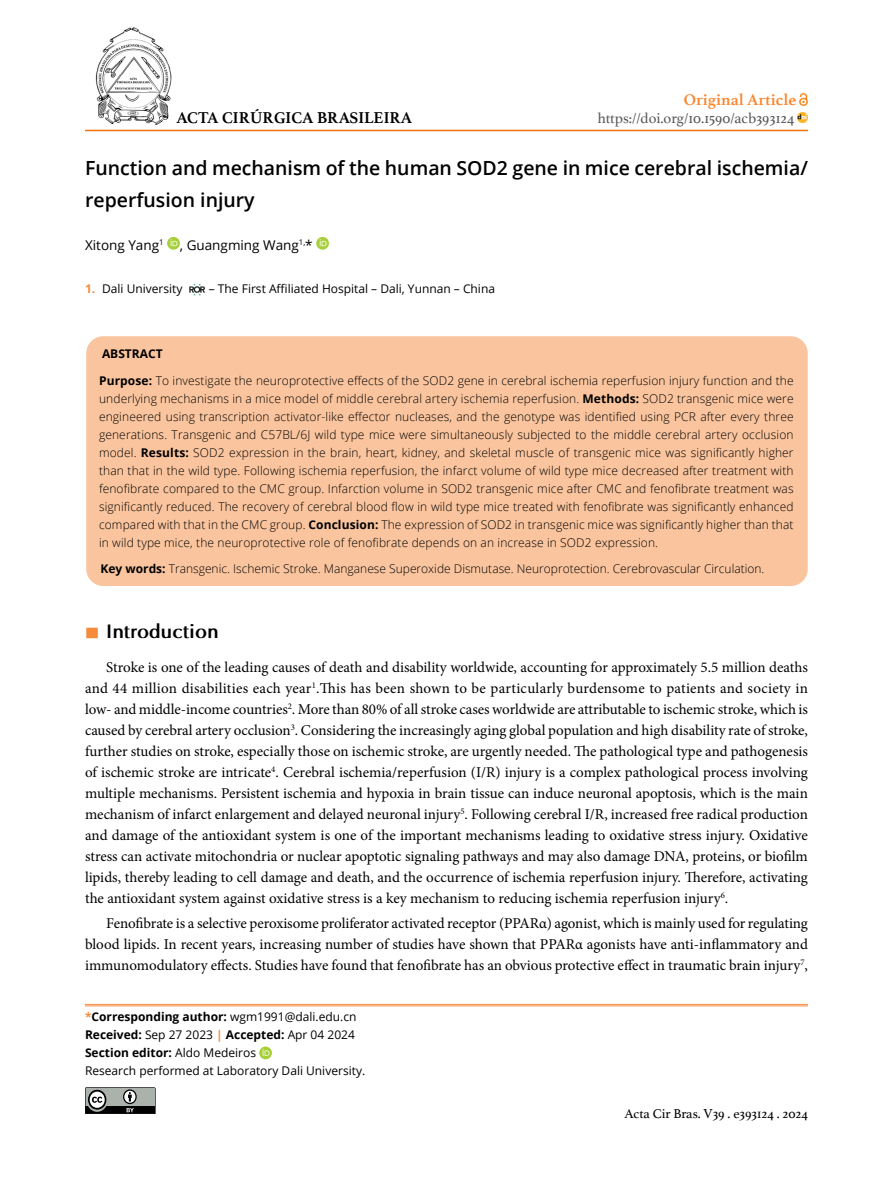
<style>
.page{position:relative;width:893px;height:1191px;background:#fff}
.page>*{position:absolute;margin:0;border:0;box-sizing:border-box;transform-origin:0 0}
.t1{font:600 19.5px/31.5px "Open Sans";color:#000}
.t2{font:700 19.5px "Optima";color:#000}
.t3{font:700 16.5px "Athelas";color:#000}
.t4{font:700 16.5px "Athelas";color:#fa862e}
.t5{font:15px/21px "Minion Pro";color:#000;text-align:justify}
.t6{font:15px "Athelas";color:#58595b}
.t7{font:13.5px "Athelas";color:#000}
.t8{font:13.5px "Open Sans";color:#000}
.t9{font:300 12px/18px "Open Sans";color:#000;text-align:justify}
.t10{font:12px/18px "Open Sans";color:#000}
.t11{font:700 12px "Open Sans";color:#000}
.s1{font-weight:700;color:#f68b3d}
.s2{font-weight:700}
</style>
<div class="page">
<img style="left:95px;top:27px;width:77px;height:98px">
<hr style="left:85px;top:130px;width:723px;height:1px;background:#f67207">
<svg style="left:85px;top:1087px;width:71px;height:27px;background:#757875"></svg>
<svg style="left:800px;top:93px;width:8px;height:13px"></svg>
<svg style="left:797px;top:112px;width:11px;height:11px"></svg>
<svg style="left:167px;top:237px;width:13px;height:13px"></svg>
<svg style="left:171px;top:239px;width:6px;height:7px"></svg>
<svg style="left:316px;top:237px;width:13px;height:13px"></svg>
<svg style="left:320px;top:239px;width:7px;height:7px"></svg>
<svg style="left:189px;top:284px;width:16px;height:11px"></svg>
<div style="left:86px;top:336px;width:722px;height:250px;background:#fac59e;border-radius:17px"></div>
<div style="left:86px;top:627px;width:12px;height:11px;background:#f68b3d"></div>
<hr style="left:85px;top:1004px;width:723px;height:1px;background:#f68b3d">
<hr style="left:85px;top:1005px;width:723px;height:1px;background:#f68b3d">
<svg style="left:259px;top:1046px;width:13px;height:13px"></svg>
<svg style="left:263px;top:1048px;width:7px;height:7px"></svg>
<p class="t4" style="left:684px;top:86px;width:114px">Original Article</p>
<p class="t6" style="left:597px;top:106px;width:198px">https://doi.org/10.1590/acb393124</p>
<h1 class="t1" style="left:85px;top:152px;width:724px">Function and mechanism of the human SOD2 gene in mice cerebral ischemia/ reperfusion injury</h1>
<p class="t8" style="left:85px;top:235px;width:229px">Xitong Yang<sup>1</sup> , Guangming Wang<sup>1,</sup>*</p>
<p class="t10" style="left:85px;top:279px;width:99px"><span class="s1">1.</span> Dali University</p>
<p class="t10" style="left:209px;top:279px;width:288px">– The First Affiliated Hospital – Dali, Yunnan – China</p>
<p class="t3" style="left:176px;top:104px;width:237px">ACTA CIRÚRGICA BRASILEIRA</p>
<p class="t11" style="left:102px;top:345px;width:62px">ABSTRACT</p>
<p class="t9" style="left:99px;top:371px;width:696px"><span class="s2">Purpose:</span> To investigate the neuroprotective effects of the SOD2 gene in cerebral ischemia reperfusion injury function and the underlying mechanisms in a mice model of middle cerebral artery ischemia reperfusion. <span class="s2">Methods:</span> SOD2 transgenic mice were engineered using transcription activator-like effector nucleases, and the genotype was identified using PCR after every three generations. Transgenic and C57BL/6J wild type mice were simultaneously subjected to the middle cerebral artery occlusion model. <span class="s2">Results:</span> SOD2 expression in the brain, heart, kidney, and skeletal muscle of transgenic mice was significantly higher than that in the wild type. Following ischemia reperfusion, the infarct volume of wild type mice decreased after treatment with fenofibrate compared to the CMC group. Infarction volume in SOD2 transgenic mice after CMC and fenofibrate treatment was significantly reduced. The recovery of cerebral blood flow in wild type mice treated with fenofibrate was significantly enhanced compared with that in the CMC group. <span class="s2">Conclusion:</span> The expression of SOD2 in transgenic mice was significantly higher than that in wild type mice, the neuroprotective role of fenofibrate depends on an increase in SOD2 expression.</p>
<p class="t9" style="left:101px;top:559px;width:665px"><span class="s2">Key words:</span> Transgenic. Ischemic Stroke. Manganese Superoxide Dismutase. Neuroprotection. Cerebrovascular Circulation.</p>
<h1 class="t2" style="left:106px;top:619px;width:114px">Introduction</h1>
<p class="t5" style="left:85px;top:656px;width:724px;text-indent:21px">Stroke is one of the leading causes of death and disability worldwide, accounting for approximately 5.5 million deaths and 44 million disabilities each year<sup>1</sup>.This has been shown to be particularly burdensome to patients and society in low- and middle-income countries<sup>2</sup>. More than 80% of all stroke cases worldwide are attributable to ischemic stroke, which is caused by cerebral artery occlusion<sup>3</sup>. Considering the increasingly aging global population and high disability rate of stroke, further studies on stroke, especially those on ischemic stroke, are urgently needed. The pathological type and pathogenesis of ischemic stroke are intricate<sup>4</sup>. Cerebral ischemia/reperfusion (I/R) injury is a complex pathological process involving multiple mechanisms. Persistent ischemia and hypoxia in brain tissue can induce neuronal apoptosis, which is the main mechanism of infarct enlargement and delayed neuronal injury<sup>5</sup>. Following cerebral I/R, increased free radical production and damage of the antioxidant system is one of the important mechanisms leading to oxidative stress injury. Oxidative stress can activate mitochondria or nuclear apoptotic signaling pathways and may also damage DNA, proteins, or biofilm lipids, thereby leading to cell damage and death, and the occurrence of ischemia reperfusion injury. Therefore, activating the antioxidant system against oxidative stress is a key mechanism to reducing ischemia reperfusion injury<sup>6</sup>.</p>
<p class="t5" style="left:85px;top:913px;width:724px;text-indent:21px">Fenofibrate is a selective peroxisome proliferator activated receptor (PPARα) agonist, which is mainly used for regulating blood lipids. In recent years, increasing number of studies have shown that PPARα agonists have anti-inflammatory and immunomodulatory effects. Studies have found that fenofibrate has an obvious protective effect in traumatic brain injury<sup>7</sup>,</p>
<p class="t10" style="left:85px;top:1007px;width:282px"><span class="s1">*</span><span class="s2">Corresponding author:</span> wgm1991@dali.edu.cn <span class="s2">Received:</span> Sep 27 2023 <span class="s1">|</span> <span class="s2">Accepted:</span> Apr 04 2024<br><span class="s2">Section editor:</span> Aldo Medeiros<br>Research performed at Laboratory Dali University.</p>
<p class="t7" style="left:624px;top:1102px;width:185px">Acta Cir Bras. V39 . e393124 . 2024</p>
</div>
